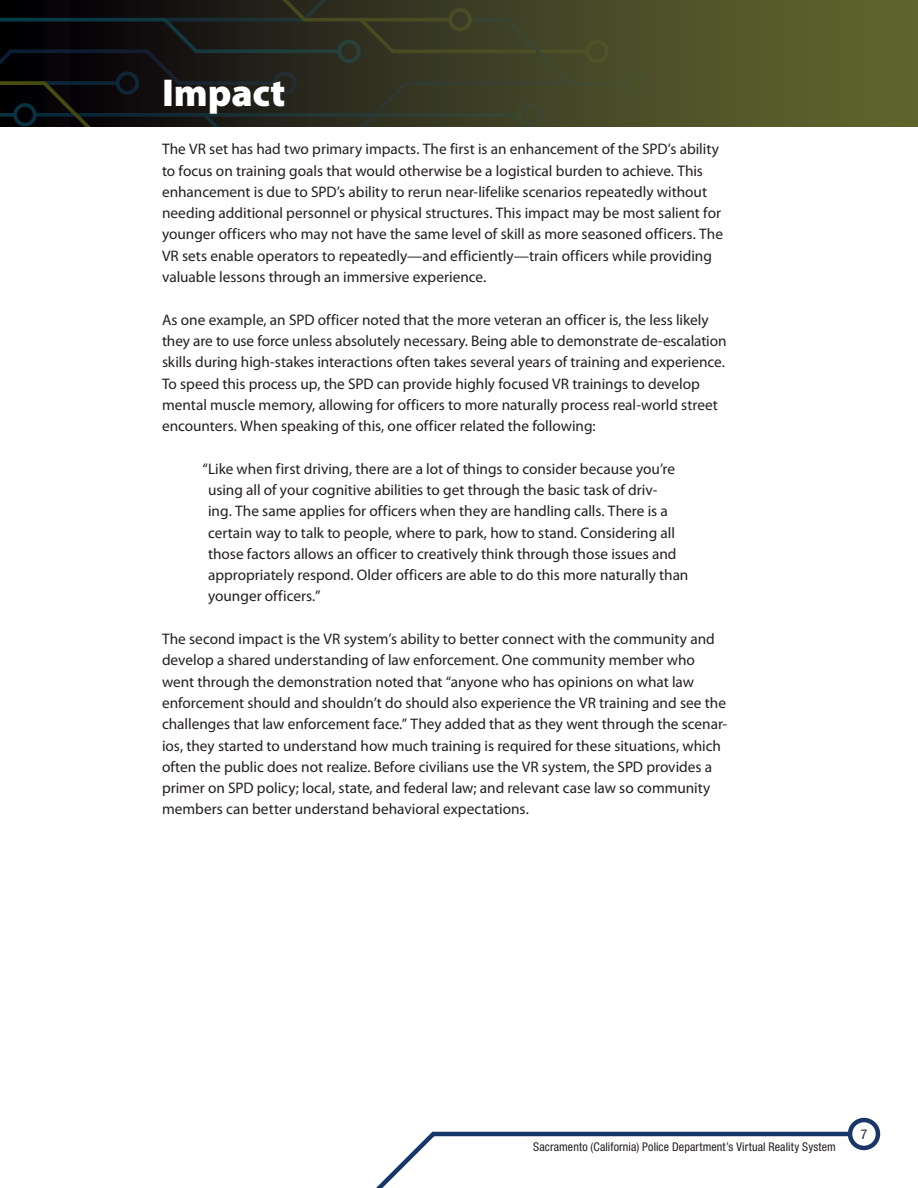
<style>
.page{position:relative;width:918px;height:1188px;background:#fff}
.page>*{position:absolute;margin:0;border:0;box-sizing:border-box;transform-origin:0 0}
.t1{font:900 39px "Myriad Pro";letter-spacing:-.005em;color:#fff}
.t2{font:15.3px/21.3px "Myriad Pro";color:#231f20}
.t3{font:condensed 13.5px "Helvetica Neue LT Std";color:#231f20}
.t4{font:condensed 12px "Helvetica Neue LT Std";letter-spacing:.01em;color:#231f20}
</style>
<div class="page">
<div style="left:0;top:0;width:918px;height:126px;background:#575b2a"></div>
<svg style="left:0;top:0;width:649px;height:126px;background:#282a1c"></svg>
<div style="left:848px;top:1118px;width:32px;height:32px;border:4px solid #183667;border-radius:50%"></div>
<svg style="left:376px;top:1130px;width:477px;height:58px"></svg>
<h2 class="t1" style="left:162px;top:67px;width:125px">Impact</h2>
<p class="t2" style="left:162px;top:138px;width:563px">The VR set has had two primary impacts. The first is an enhancement of the SPD’s ability to focus on training goals that would otherwise be a logistical burden to achieve. This enhancement is due to SPD’s ability to rerun near-lifelike scenarios repeatedly without needing additional personnel or physical structures. This impact may be most salient for younger officers who may not have the same level of skill as more seasoned officers. The VR sets enable operators to repeatedly—and efficiently—train officers while providing valuable lessons through an immersive experience.</p>
<p class="t2" style="left:162px;top:309px;width:566px">As one example, an SPD officer noted that the more veteran an officer is, the less likely they are to use force unless absolutely necessary. Being able to demonstrate de-escalation skills during high-stakes interactions often takes several years of training and experience.<br>To speed this process up, the SPD can provide highly focused VR trainings to develop mental muscle memory, allowing for officers to more naturally process real-world street encounters. When speaking of this, one officer related the following:</p>
<p class="t2" style="left:208px;top:458px;width:482px;text-indent:-6px">“Like when first driving, there are a lot of things to consider because you’re using all of your cognitive abilities to get through the basic task of driv-<br>ing. The same applies for officers when they are handling calls. There is a certain way to talk to people, where to park, how to stand. Considering all those factors allows an officer to creatively think through those issues and appropriately respond. Older officers are able to do this more naturally than younger officers.”</p>
<p class="t2" style="left:162px;top:628px;width:567px">The second impact is the VR system’s ability to better connect with the community and develop a shared understanding of law enforcement. One community member who went through the demonstration noted that “anyone who has opinions on what law enforcement should and shouldn’t do should also experience the VR training and see the challenges that law enforcement face.” They added that as they went through the scenar&shy;ios, they started to understand how much training is required for these situations, which often the public does not realize. Before civilians use the VR system, the SPD provides a primer on SPD policy; local, state, and federal law; and relevant case law so community members can better understand behavioral expectations.</p>
<p class="t4" style="left:533px;top:1139px;width:304px">Sacramento (California) Police Department’s Virtual Reality System</p>
<p class="t3" style="left:861px;top:1126px;width:8px">7</p>
</div>
